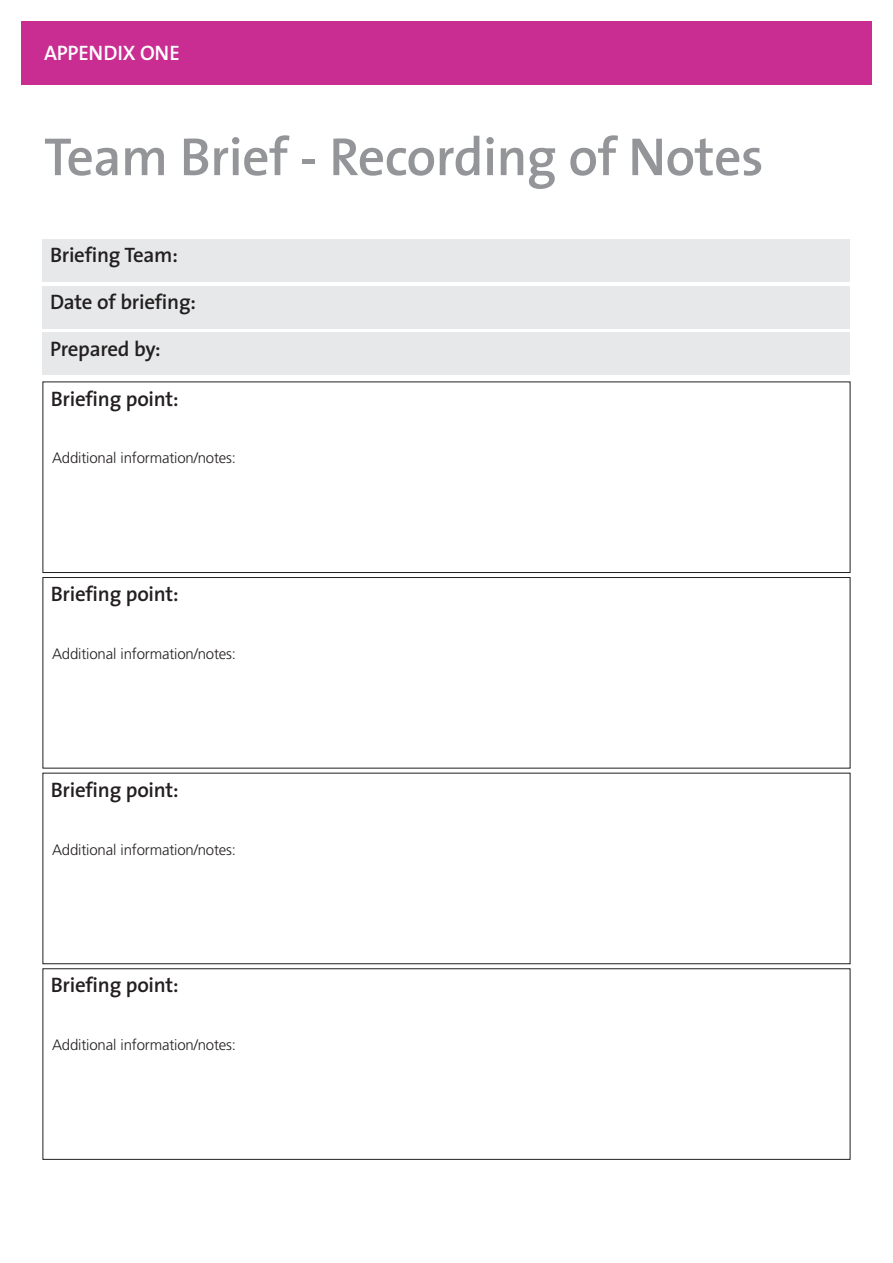
<style>
.page{position:relative;width:893px;height:1263px;background:#fff}
.page>*{position:absolute;margin:0;border:0;box-sizing:border-box;transform-origin:0 0}
.t1{font:600 54px "The Sans";letter-spacing:-.01em;color:#939598}
.t2{font:600 21px "The Sans";letter-spacing:-.01em;color:#231f20}
.t3{font:600 21px "The Sans";letter-spacing:-.01em;color:#fff}
.t4{font:300 15px "Frutiger";letter-spacing:-.01em;color:#231f20}
</style>
<div class="page">
<div style="left:21px;top:21px;width:851px;height:64px;background:#c92d92"></div>
<div style="left:43px;top:381px;width:807px;height:192px;border:1px solid #231f20"></div>
<div style="left:43px;top:577px;width:807px;height:191px;border:1px solid #231f20"></div>
<div style="left:43px;top:773px;width:807px;height:191px;border:1px solid #231f20"></div>
<div style="left:43px;top:968px;width:807px;height:192px;border:1px solid #231f20"></div>
<div style="left:43px;top:239px;width:807px;height:42px;background:#e7e8e9"></div>
<div style="left:43px;top:286px;width:807px;height:42px;background:#e7e8e9"></div>
<div style="left:43px;top:333px;width:807px;height:42px;background:#e7e8e9"></div>
<h2 class="t3" style="left:44px;top:44px;width:137px">APPENDIX ONE</h2>
<h1 class="t1" style="left:44px;top:136px;width:721px">Team Brief - Recording of Notes</h1>
<h2 class="t2" style="left:50px;top:247px;width:129px">Briefing Team:</h2>
<h2 class="t2" style="left:50px;top:294px;width:148px">Date of briefing:</h2>
<h2 class="t2" style="left:50px;top:340px;width:112px">Prepared by:</h2>
<h2 class="t2" style="left:51px;top:390px;width:129px">Briefing point:</h2>
<p class="t4" style="left:52px;top:452px;width:186px">Additional information/notes:</p>
<h2 class="t2" style="left:51px;top:586px;width:129px">Briefing point:</h2>
<p class="t4" style="left:52px;top:648px;width:186px">Additional information/notes:</p>
<h2 class="t2" style="left:51px;top:781px;width:129px">Briefing point:</h2>
<p class="t4" style="left:52px;top:843px;width:186px">Additional information/notes:</p>
<h2 class="t2" style="left:51px;top:977px;width:129px">Briefing point:</h2>
<p class="t4" style="left:52px;top:1039px;width:186px">Additional information/notes:</p>
</div>
